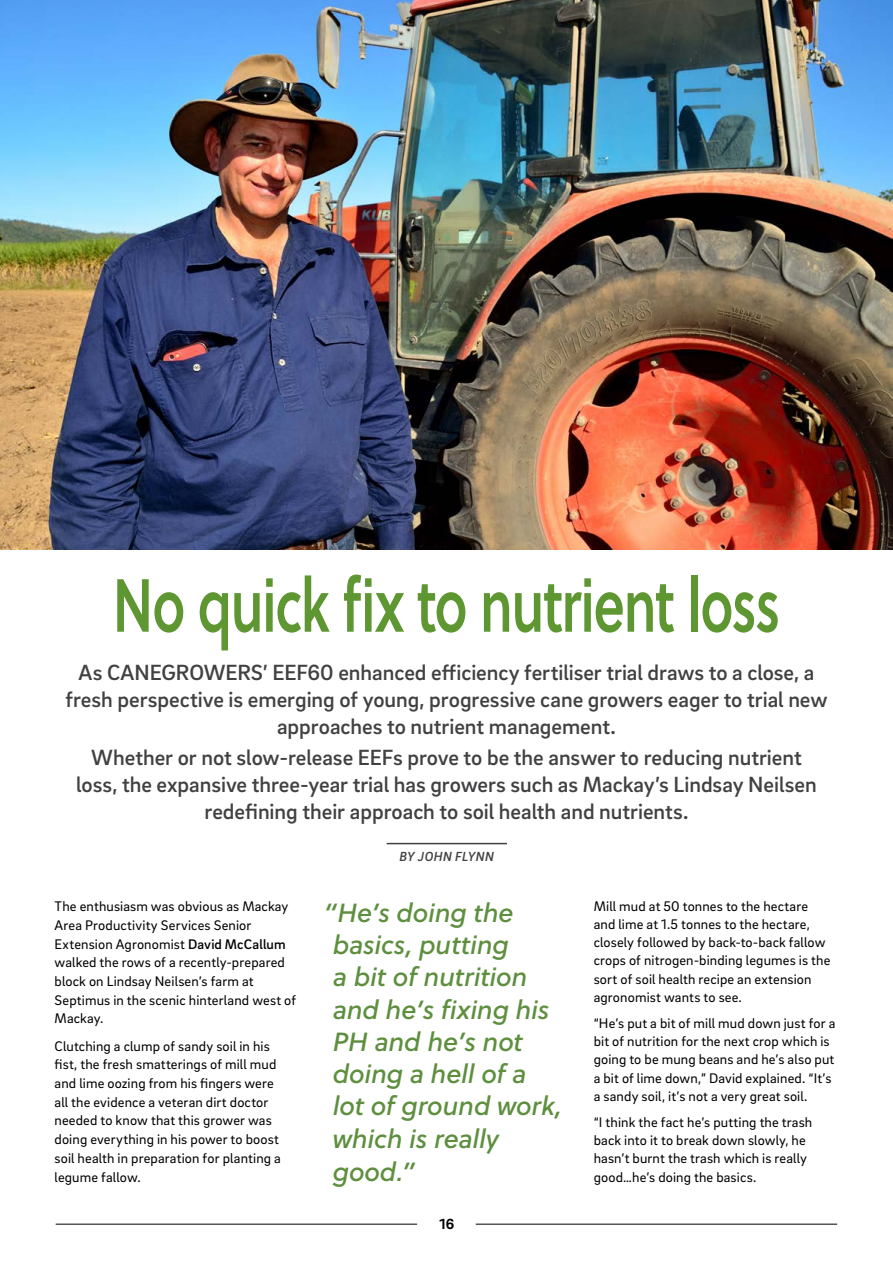
<style>
.page{position:relative;width:893px;height:1263px;background:#fff}
.page>*{position:absolute;margin:0;border:0;box-sizing:border-box;transform-origin:0 0}
.t1{font:75px "Soleil Sb";letter-spacing:-.03em;color:#5e9732;scale:.72 1}
.t2{font:italic 26.25px/32.4px "Soleil Bk";letter-spacing:-.01em;color:#5d8f3e}
.t3{font:500 22.5px/27px "Brix Sans";color:#414042;text-align:center}
.t4{font:700 15px "Brix Sans";color:#000}
.t5{font:14.25px/18.8px "Brix Sans";letter-spacing:.01em;color:#000}
.t6{font:italic 500 13.5px "Brix Sans";letter-spacing:.03em;color:#414042}
.s1{font-weight:500}
</style>
<div class="page">
<hr style="left:56px;top:1224px;width:361px;height:1px;background:#000">
<hr style="left:476px;top:1224px;width:361px;height:1px;background:#000">
<img style="left:0;top:0;width:893px;height:549px">
<hr style="left:387px;top:843px;width:120px;height:1px;background:#414042">
<h1 class="t1" style="left:113px;top:548px;width:929px">No quick fix to nutrient loss</h1>
<h3 class="t3" style="left:65px;top:658px;width:763px">As CANEGROWERS’ EEF60 enhanced efficiency fertiliser trial draws to a close, a fresh perspective is emerging of young, progressive cane growers eager to trial new approaches to nutrient management.</h3>
<h3 class="t3" style="left:76px;top:743px;width:742px">Whether or not slow-release EEFs prove to be the answer to reducing nutrient loss, the expansive three-year trial has growers such as Mackay’s Lindsay Neilsen redefining their approach to soil health and nutrients.</h3>
<p class="t5" style="left:55px;top:896px;width:243px">The enthusiasm was obvious as Mackay Area Productivity Services Senior Extension Agronomist <span class="s1">David McCallum </span>walked the rows of a recently-prepared block on Lindsay Neilsen’s farm at Septimus in the scenic hinterland west of Mackay.</p>
<p class="t5" style="left:55px;top:1036px;width:228px">Clutching a clump of sandy soil in his fist, the fresh smatterings of mill mud and lime oozing from his fingers were all the evidence a veteran dirt doctor needed to know that this grower was doing everything in his power to boost soil health in preparation for planting a legume fallow.</p>
<p class="t6" style="left:399px;top:848px;width:96px">BY JOHN FLYNN</p>
<h2 class="t2" style="left:333px;top:896px;width:230px;text-indent:-9px">“He’s doing the basics, putting<br>a bit of nutrition and he’s fixing his<br>PH and he’s not doing a hell of a lot of ground work, which is really good.”</h2>
<p class="t4" style="left:440px;top:1214px;width:16px">16</p>
<p class="t5" style="left:594px;top:897px;width:238px;line-height:18.1px">Mill mud at 50 tonnes to the hectare and lime at 1.5 tonnes to the hectare, closely followed by back-to-back fallow crops of nitrogen-binding legumes is the sort of soil health recipe an extension agronomist wants to see.</p>
<p class="t5" style="left:594px;top:1014px;width:243px;line-height:18.1px">“He’s put a bit of mill mud down just for a bit of nutrition for the next crop which is going to be mung beans and he’s also put a bit of lime down,” David explained. “It’s a sandy soil, it’s not a very great soil.</p>
<p class="t5" style="left:594px;top:1113px;width:220px;line-height:18.1px">“I think the fact he’s putting the trash back into it to break down slowly, he hasn’t burnt the trash which is really good…he’s doing the basics.</p>
</div>
